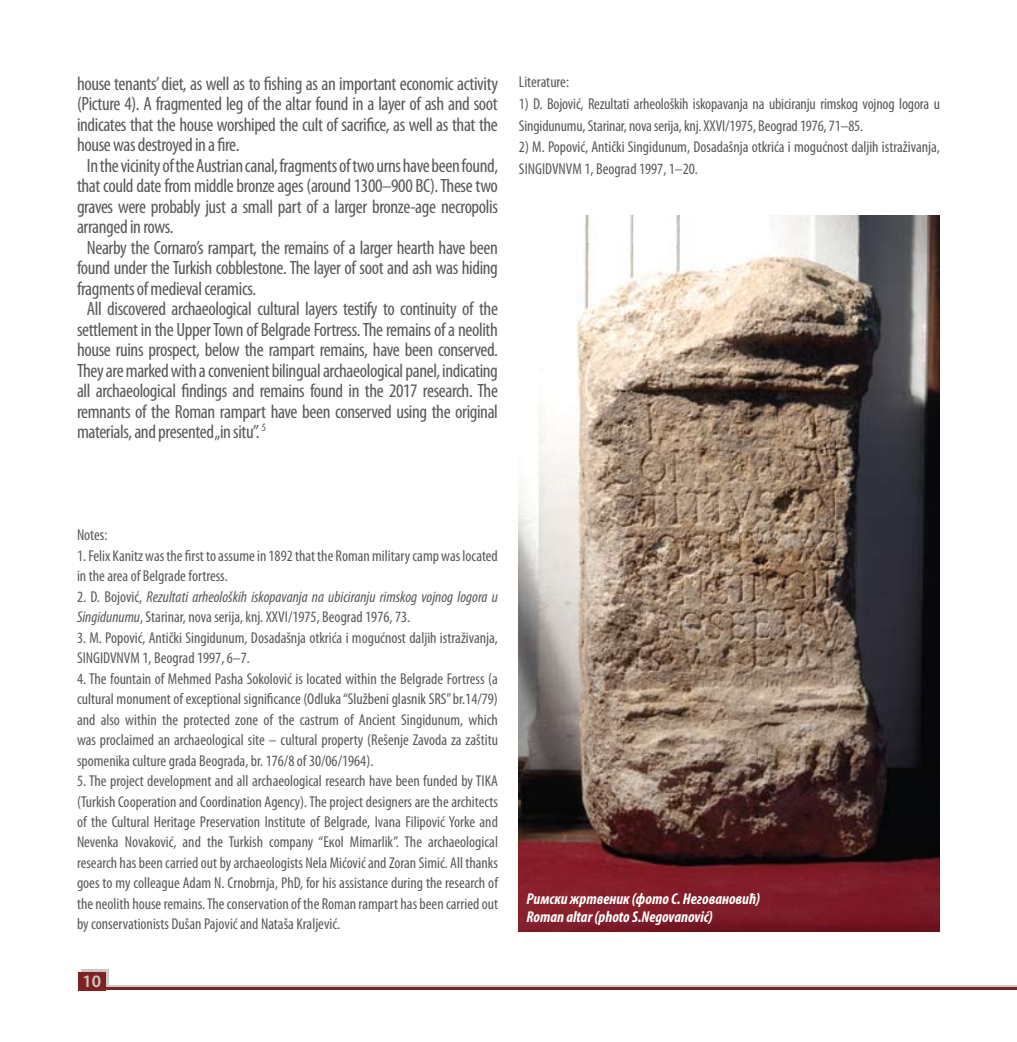
<style>
.page{position:relative;width:1017px;height:1042px;background:#fff}
.page>*{position:absolute;margin:0;border:0;box-sizing:border-box;transform-origin:0 0}
.t1{font:condensed 19.25px "Myriad Pro";letter-spacing:-.02em;color:#58595b}
.t2{font:600 17.5px "Myriad Pro";color:#cdc8c5}
.t3{font:condensed 15.75px/20.5px "Myriad Pro";color:#58595b}
.t4{font:italic condensed 15.75px/20.5px "Myriad Pro";color:#58595b}
.t5{font:italic 700 condensed 15.75px/18.9px "Myriad Pro";color:#fff}
.s1{font-style:normal}
</style>
<div class="page">
<div style="left:81px;top:969px;width:27px;height:19px;background:#cdc8c5"></div>
<hr style="left:96px;top:985px;width:921px;height:2px;background:#cdc8c5">
<hr style="left:89px;top:987px;width:928px;height:3px;background:#7e2222">
<div style="left:79px;top:971px;width:27px;height:19px;background:#7e2222"></div>
<img style="left:518px;top:215px;width:422px;height:716px">
<p class="t1" style="left:77px;top:72px;width:423px">house tenants’ diet, as well as to fishing as an important economic activity</p>
<p class="t1" style="left:77px;top:92px;width:422px">(Picture 4). A fragmented leg of the altar found in a layer of ash and soot</p>
<p class="t1" style="left:77px;top:113px;width:422px">indicates that the house worshiped the cult of sacrifice, as well as that the</p>
<p class="t1" style="left:77px;top:133px;width:164px">house was destroyed in a fire.</p>
<p class="t1" style="left:87px;top:154px;width:413px">In the vicinity of the Austrian canal, fragments of two urns have been found,</p>
<p class="t1" style="left:77px;top:174px;width:422px">that could date from middle bronze ages (around 1300–900 BC). These two</p>
<p class="t1" style="left:77px;top:195px;width:422px">graves were probably just a small part of a larger bronze-age necropolis</p>
<p class="t1" style="left:77px;top:215px;width:98px">arranged in rows.</p>
<p class="t1" style="left:87px;top:236px;width:412px">Nearby the Cornaro’s rampart, the remains of a larger hearth have been</p>
<p class="t1" style="left:77px;top:256px;width:422px">found under the Turkish cobblestone. The layer of soot and ash was hiding</p>
<p class="t1" style="left:77px;top:277px;width:181px">fragments of medieval ceramics.</p>
<p class="t1" style="left:87px;top:297px;width:413px">All discovered archaeological cultural layers testify to continuity of the</p>
<p class="t1" style="left:77px;top:317px;width:422px">settlement in the Upper Town of Belgrade Fortress. The remains of a neolith</p>
<p class="t1" style="left:77px;top:338px;width:422px">house ruins prospect, below the rampart remains, have been conserved.</p>
<p class="t1" style="left:77px;top:358px;width:422px">They are marked with a convenient bilingual archaeological panel, indicating</p>
<p class="t1" style="left:77px;top:379px;width:422px">all archaeological findings and remains found in the 2017 research. The</p>
<p class="t1" style="left:77px;top:399px;width:422px">remnants of the Roman rampart have been conserved using the original</p>
<p class="t1" style="left:77px;top:420px;width:191px">materials, and presented „in situ”. <sup>5</sup></p>
<p class="t3" style="left:519px;top:71px;width:52px">Literature:</p>
<p class="t3" style="left:519px;top:93px;width:423px;line-height:21.9px">1) D. Bojović, Rezultati arheoloških iskopavanja na ubiciranju rimskog vojnog logora u<br>Singidunumu, Starinar, nova serija, knj. XXVI/1975, Beograd 1976, 71–85.</p>
<p class="t3" style="left:519px;top:136px;width:422px;line-height:21.9px">2) M. Popović, Antički Singidunum, Dosadašnja otkrića i mogućnost dalјih istraživanja,<br>SINGIDVNVM 1, Beograd 1997, 1–20.</p>
<p class="t3" style="left:77px;top:525px;width:32px">Notes:</p>
<p class="t3" style="left:77px;top:545px;width:422px">1. Felix Kanitz was the first to assume in 1892 that the Roman military camp was located in the area of Belgrade fortress.</p>
<p class="t4" style="left:77px;top:586px;width:422px"><span class="s1">2. D. Bojović,</span> Rezultati arheoloških iskopavanja na ubiciranju rimskog vojnog logora u<br>Singidunumu<span class="s1">, Starinar, nova serija, knj. XXVI/1975, Beograd 1976, 73.</span></p>
<p class="t3" style="left:77px;top:627px;width:422px">3. M. Popović, Antički Singidunum, Dosadašnja otkrića i mogućnost daljih istraživanja,<br>SINGIDVNVM 1, Beograd 1997, 6–7.</p>
<p class="t3" style="left:77px;top:668px;width:423px;text-align:justify">4. The fountain of Mehmed Pasha Sokolović is located within the Belgrade Fortress (a cultural monument of exceptional significance (Odluka “Službeni glasnik SRS” br.14/79) and also within the protected zone of the castrum of Ancient Singidunum, which was proclaimed an archaeological site – cultural property (Rešenje Zavoda za zaštitu spomenika culture grada Beograda, br. 176/8 of 30/06/1964).</p>
<p class="t3" style="left:77px;top:770px;width:423px;text-align:justify">5. The project development and all archaeological research have been funded by TIKA (Turkish Cooperation and Coordination Agency). The project designers are the architects of the Cultural Heritage Preservation Institute of Belgrade, Ivana Filipović Yorke and Nevenka Novaković, and the Turkish company “Eкol Mimarlik”. The archaeological research has been carried out by archaeologists Nela Mićović and Zoran Simić. All thanks goes to my colleague Adam N. Crnobrnja, PhD, for his assistance during the research of the neolith house remains. The conservation of the Roman rampart has been carried out by conservationists Dušan Pajović and Nataša Kraljević.</p>
<p class="t2" style="left:83px;top:969px;width:20px">10</p>
<p class="t5" style="left:526px;top:888px;width:235px">Римски жртвеник (фото С. Неговановић)<br>Roman altar (photo S.Negovanović)</p>
</div>
